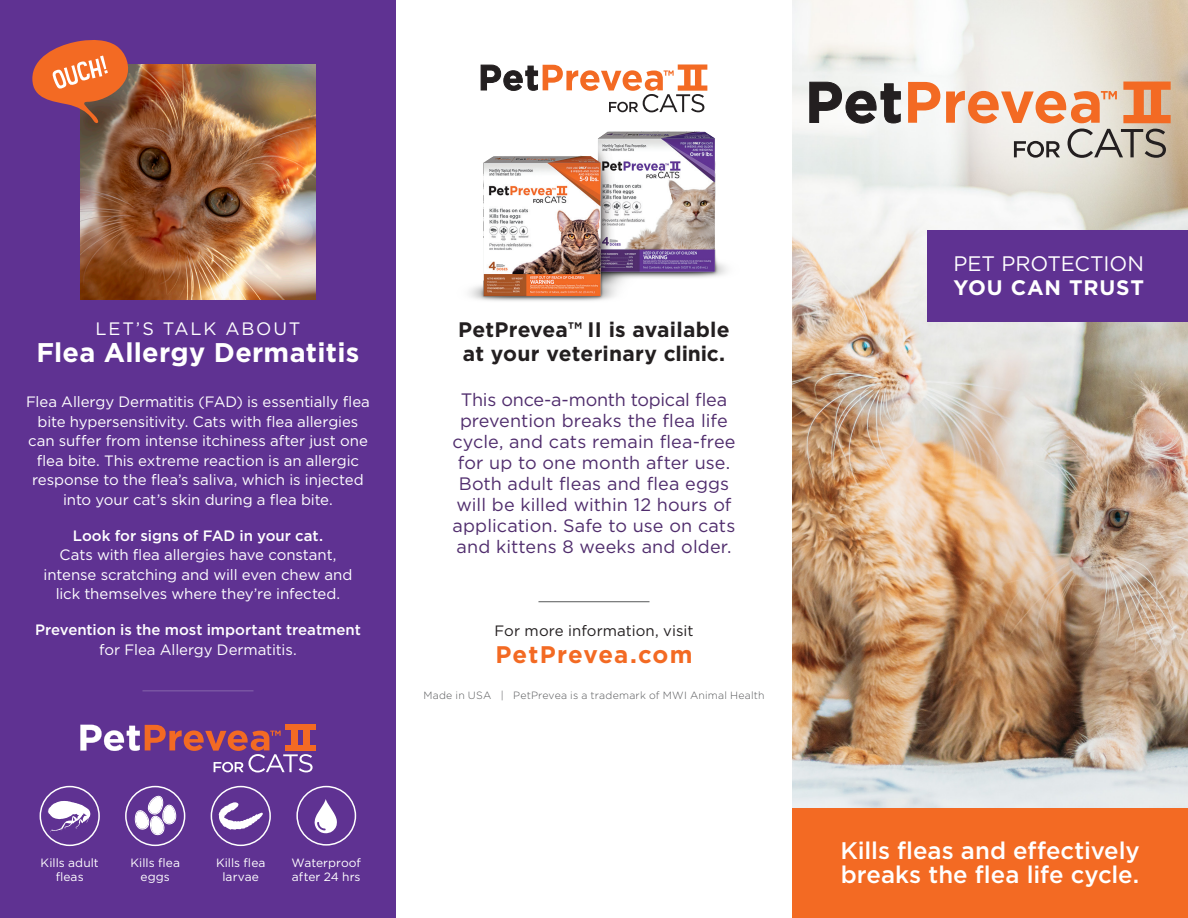
<style>
.page{position:relative;width:1188px;height:918px;background:#fff}
.page>*{position:absolute;margin:0;border:0;box-sizing:border-box;transform-origin:0 0}
.t1{font:700 27px "Gotham";letter-spacing:.01em;color:#fff}
.t2{font:500 24px "Gotham";color:#fff}
.t3{font:700 24px "Gotham";letter-spacing:.045em;color:#f36a23}
.t4{font:700 21px "Gotham";letter-spacing:.01em;color:#231f20}
.t5{font:21px "Gotham";letter-spacing:-.005em;color:#fff}
.t6{font:700 21px "Gotham";letter-spacing:.04em;color:#fff}
.t7{font:18px/21px "Gotham";letter-spacing:.005em;color:#502d6d}
.t8{font:18px "Gotham";letter-spacing:-.015em;color:#502d6d}
.t9{font:18px "Gotham";letter-spacing:.1em;color:#fff}
.t10{font:15px/19.5px "Gotham";letter-spacing:-.005em;color:#fff;text-align:center}
.t11{font:500 15px "Gotham";color:#fff}
.t12{font:15px "Gotham";color:#231f20}
.t13{font:12px "Gotham";letter-spacing:.005em;color:#fff}
.t14{font:300 10.5px "Gotham";letter-spacing:.02em;color:#57585a}
</style>
<div class="page">
<img style="left:469px;top:131px;width:258px;height:170px">
<div style="left:0;top:0;width:396px;height:918px;background:#5f3292"></div>
<img style="left:792px;top:0;width:396px;height:809px">
<svg style="left:809px;top:81px;width:92px;height:43px"></svg>
<svg style="left:908px;top:82px;width:32px;height:41px"></svg>
<svg style="left:946px;top:91px;width:171px;height:32px;background:#f0a982"></svg>
<svg style="left:1014px;top:141px;width:46px;height:17px"></svg>
<svg style="left:1068px;top:129px;width:98px;height:29px;background:#aca79e"></svg>
<svg style="left:1123px;top:82px;width:48px;height:41px;background:#e88c58"></svg>
<svg style="left:480px;top:64px;width:227px;height:48px"></svg>
<hr style="left:538px;top:601px;width:112px;height:1px;background:#57585a">
<img style="left:80px;top:65px;width:236px;height:235px">
<div style="left:792px;top:809px;width:396px;height:109px;background:#f36a23"></div>
<svg style="left:32px;top:40px;width:99px;height:83px"></svg>
<svg style="left:80px;top:725px;width:233px;height:47px"></svg>
<div style="left:285px;top:725px;width:31px;height:5px;background:#f36a23"></div>
<div style="left:285px;top:746px;width:31px;height:5px;background:#f36a23"></div>
<hr style="left:142px;top:690px;width:112px;height:1px;background:#8665ac">
<div style="left:40px;top:786px;width:60px;height:60px;border:2px solid #fff;border-radius:50%"></div>
<svg style="left:47px;top:801px;width:44px;height:32px"></svg>
<div style="left:211px;top:786px;width:60px;height:60px;border:2px solid #fff;border-radius:50%"></div>
<svg style="left:219px;top:802px;width:44px;height:28px"></svg>
<div style="left:125px;top:786px;width:60px;height:60px;border:2px solid #fff;border-radius:50%"></div>
<svg style="left:135px;top:796px;width:41px;height:40px"></svg>
<div style="left:296px;top:786px;width:60px;height:60px;border:2px solid #fff;border-radius:50%"></div>
<svg style="left:314px;top:799px;width:23px;height:34px"></svg>
<div style="left:927px;top:230px;width:261px;height:91px;background:#5f3292"></div>
<p class="t9" style="left:96px;top:319px;width:206px">LET’S TALK ABOUT</p>
<p class="t1" style="left:37px;top:337px;width:324px">Flea Allergy Dermatitis</p>
<p class="t10" style="left:26px;top:392px;width:345px">Flea Allergy Dermatitis (FAD) is essentially flea bite hypersensitivity. Cats with flea allergies can suffer from intense itchiness after just one flea bite. This extreme reaction is an allergic response to the flea’s saliva, which is injected into your cat’s skin during a flea bite.</p>
<p class="t11" style="left:73px;top:527px;width:252px">Look for signs of FAD in your cat.</p>
<p class="t10" style="left:60px;top:545px;width:278px">Cats with flea allergies have constant,</p>
<p class="t10" style="left:44px;top:564px;width:310px">intense scratching and will even chew and</p>
<p class="t10" style="left:56px;top:584px;width:286px">lick themselves where they’re infected.</p>
<p class="t11" style="left:35px;top:621px;width:327px">Prevention is the most important treatment</p>
<p class="t10" style="left:99px;top:639px;width:199px">for Flea Allergy Dermatitis.</p>
<p class="t4" style="left:458px;top:318px;width:273px">PetPrevea™ II is available</p>
<p class="t4" style="left:463px;top:342px;width:264px">at your veterinary clinic.</p>
<p class="t8" style="left:461px;top:390px;width:268px">This once-a-month topical flea</p>
<p class="t7" style="left:460px;top:410px;width:269px">prevention breaks the flea life</p>
<p class="t7" style="left:452px;top:431px;width:285px">cycle, and cats remain flea-free</p>
<p class="t7" style="left:458px;top:452px;width:274px">for up to one month after use.<br>Both adult fleas and flea eggs</p>
<p class="t7" style="left:453px;top:494px;width:284px">will be killed within 12 hours of application. Safe to use on cats and kittens 8 weeks and older.</p>
<p class="t12" style="left:495px;top:623px;width:200px">For more information, visit</p>
<p class="t3" style="left:495px;top:641px;width:199px">PetPrevea.com</p>
<p class="t14" style="left:423px;top:690px;width:343px">Made in USA | PetPrevea is a trademark of MWI Animal Health</p>
<p class="t13" style="left:41px;top:856px;width:60px">Kills adult</p>
<p class="t13" style="left:56px;top:871px;width:29px">fleas</p>
<p class="t13" style="left:131px;top:856px;width:51px">Kills flea</p>
<p class="t13" style="left:141px;top:871px;width:31px">eggs</p>
<p class="t13" style="left:216px;top:856px;width:51px">Kills flea</p>
<p class="t13" style="left:222px;top:871px;width:38px">larvae</p>
<p class="t13" style="left:292px;top:856px;width:71px">Waterproof</p>
<p class="t13" style="left:292px;top:871px;width:70px">after 24 hrs</p>
<p class="t5" style="left:953px;top:252px;width:192px">PET PROTECTION</p>
<p class="t6" style="left:953px;top:275px;width:192px">YOU CAN TRUST</p>
<p class="t2" style="left:840px;top:836px;width:301px">Kills fleas and effectively</p>
<p class="t2" style="left:841px;top:860px;width:300px">breaks the flea life cycle.</p>
</div>
